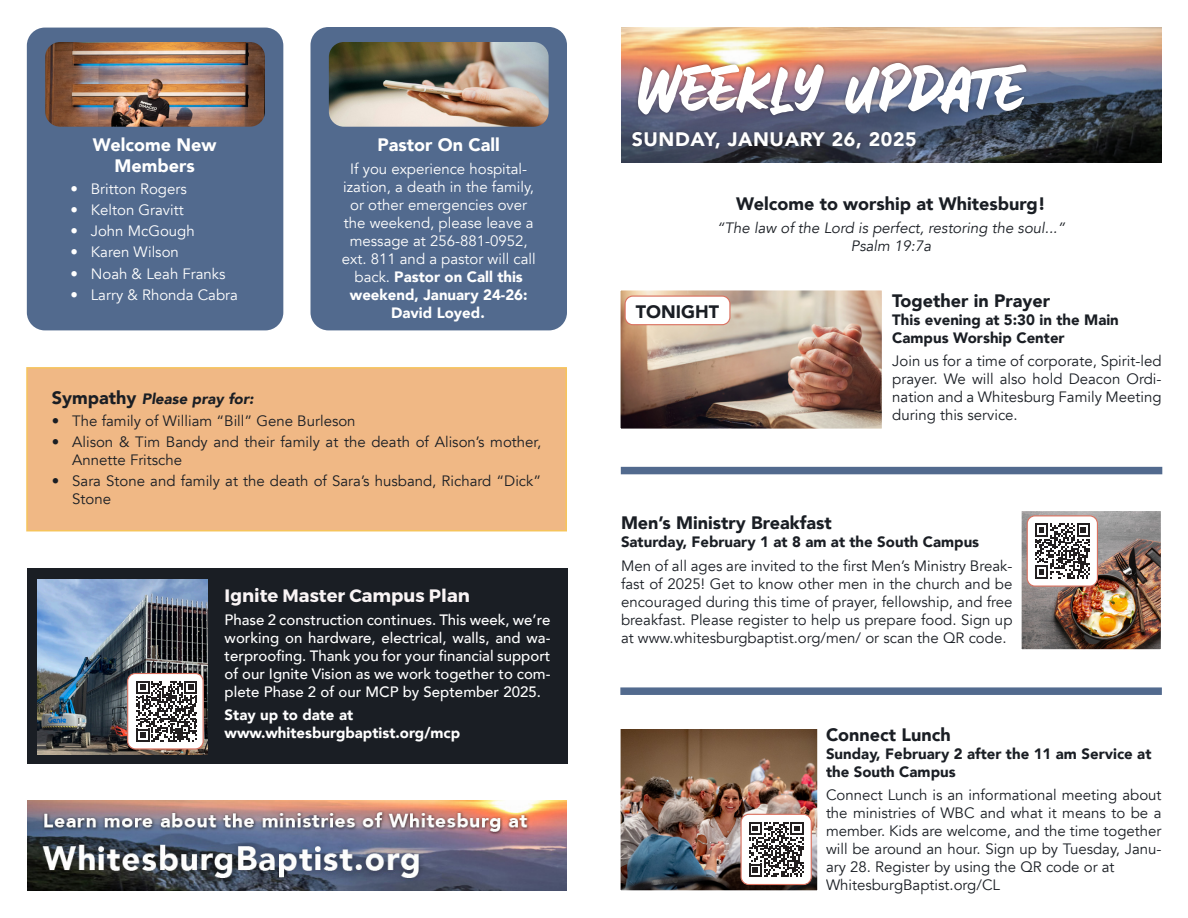
<style>
.page{position:relative;width:1188px;height:918px;background:#fff}
.page>*{position:absolute;margin:0;border:0;box-sizing:border-box;transform-origin:0 0}
.t1{font:60px "Awe Som E Jou Rne Y";color:#fff}
.t2{font:900 19.5px "Avenir";letter-spacing:.03em;color:#fff}
.Body_text{font:900 18px "Avenir";color:#1a1e24}
.t3{font:900 18px/21.6px "Avenir";color:#fff;text-align:center}
.t4{font:700 18px "Montserrat";color:#f9f4f5}
.Body_text-2{font:15px/18px "Avenir";color:#1a1e24;text-align:justify}
.Body_text-3{font:15px/18px "Avenir";color:#fff;text-align:center}
.Body_text-4{font:500 15px/18px "Avenir";color:#fff;text-align:justify}
.Body_text-5{font:900 15px/18px "Avenir";color:#1a1e24}
.Body_text-6{font:italic 15px "Avenir";color:#1a1e24}
.Body_text-7{font:900 15px "Avenir";color:#fff}
.t5{font:italic 900 15px "Avenir";color:#1a1e24}
.s1{font-weight:900}
.s2{font-style:normal;font-size:18px}
</style>
<div class="page">
<img style="left:622px;top:27px;width:540px;height:135px">
<div style="left:628px;top:128px;width:293px;height:24px;background:#231f20;opacity:.38"></div>
<div style="left:635px;top:59px;width:395px;height:60px;background:#231f20;opacity:.44"></div>
<div style="left:26px;top:367px;width:541px;height:164px;background:#f0b885;border:2px solid #f6c45c"></div>
<img style="left:27px;top:800px;width:540px;height:91px">
<img style="left:622px;top:729px;width:194px;height:160px">
<div style="left:612px;top:710px;width:214px;height:189px;border:9px solid #fff"></div>
<div style="left:741px;top:814px;width:70px;height:71px;background:#fff;border-radius:8px"></div>
<svg style="left:749px;top:822px;width:55px;height:55px"></svg>
<div style="left:741px;top:814px;width:71px;height:71px;border:1px solid #da705e;border-radius:8px"></div>
<img style="left:1022px;top:512px;width:138px;height:136px">
<div style="left:1012px;top:502px;width:158px;height:156px;border:9px solid #fff"></div>
<div style="left:1027px;top:516px;width:70px;height:70px;background:#fff;border-radius:8px"></div>
<svg style="left:1035px;top:523px;width:55px;height:56px"></svg>
<div style="left:1027px;top:515px;width:71px;height:72px;border:1px solid #da705e;border-radius:8px"></div>
<div style="left:621px;top:467px;width:541px;height:7px;background:#526a8e"></div>
<div style="left:620px;top:687px;width:542px;height:8px;background:#526a8e;border:2px solid #526a8e"></div>
<img style="left:621px;top:291px;width:260px;height:137px">
<div style="left:625px;top:296px;width:105px;height:29px;background:#fff;border-radius:8px"></div>
<div style="left:625px;top:296px;width:105px;height:29px;border:1px solid #da705f;border-radius:8px"></div>
<div style="left:27px;top:568px;width:541px;height:196px;background:#1a1e24"></div>
<img style="left:38px;top:580px;width:170px;height:174px">
<div style="left:128px;top:673px;width:75px;height:76px;background:#fff;border-radius:8px"></div>
<svg style="left:137px;top:681px;width:60px;height:61px"></svg>
<div style="left:127px;top:673px;width:77px;height:77px;border:1px solid #da705e;border-radius:8px"></div>
<div style="left:27px;top:28px;width:256px;height:302px;background:#526a8e;border-radius:18px"></div>
<div style="left:310px;top:27px;width:257px;height:303px;background:#526a8e;border-radius:18px"></div>
<img style="left:330px;top:43px;width:218px;height:83px">
<div style="left:323px;top:36px;width:232px;height:97px;border:6px solid #526a8e;border-radius:18px"></div>
<img style="left:46px;top:43px;width:218px;height:83px">
<div style="left:39px;top:36px;width:232px;height:97px;border:6px solid #526a8e;border-radius:18px"></div>
<img style="left:638px;top:64px;width:132px;height:50px">
<svg style="left:795px;top:64px;width:29px;height:47px"></svg>
<svg style="left:845px;top:63px;width:181px;height:51px;background:#616177"></svg>
<p class="t3" style="left:93px;top:133px;width:125px">Welcome New<br>Members</p>
<p class="Body_text-3" style="left:71px;top:180px;width:118px">• Britton Rogers</p>
<p class="Body_text-3" style="left:71px;top:201px;width:115px">• Kelton Gravitt</p>
<p class="Body_text-3" style="left:71px;top:222px;width:126px">• John McGough</p>
<p class="Body_text-3" style="left:71px;top:243px;width:110px">• Karen Wilson</p>
<p class="Body_text-3" style="left:71px;top:265px;width:157px">• Noah &amp; Leah Franks</p>
<p class="Body_text-3" style="left:71px;top:286px;width:169px">• Larry &amp; Rhonda Cabra</p>
<p class="t3" style="left:378px;top:133px;width:124px">Pastor On Call</p>
<p class="Body_text-3" style="left:342px;top:160px;width:195px">If you experience hospital&shy;ization, a death in the family, or other emergencies over the weekend, please leave a message at 256-881-0952, ext. 811 and a pastor will call back. <span class="s1">Pastor on Call this weekend, January 24-26:<br>David Loyed.</span></p>
<p class="t5" style="left:52px;top:387px;width:203px"><span class="s2">Sympathy</span> Please pray for:</p>
<p class="Body_text-2" style="left:52px;top:412px;width:305px">• The family of William “Bill” Gene Burleson</p>
<p class="Body_text-2" style="left:72px;top:433px;width:471px;text-indent:-20px">• Alison &amp; Tim Bandy and their family at the death of Alison’s mother,<br>Annette Fritsche</p>
<p class="Body_text-2" style="left:72px;top:472px;width:470px;text-indent:-20px">• Sara Stone and family at the death of Sara’s husband, Richard “Dick”<br>Stone</p>
<p class="t4" style="left:225px;top:584px;width:247px">Ignite Master Campus Plan</p>
<p class="Body_text-4" style="left:225px;top:610px;width:327px">Phase 2 construction continues. This week, we’re working on hardware, electrical, walls, and wa&shy;terproofing. Thank you for your financial support of our Ignite Vision as we work together to com&shy;plete Phase 2 of our MCP by September 2025.</p>
<p class="Body_text-7" style="left:225px;top:702px;width:130px">Stay up to date at</p>
<p class="Body_text-7" style="left:225px;top:720px;width:237px">www.whitesburgbaptist.org/mcp</p>
<p class="t1" style="left:771px;top:49px;width:23px">●</p>
<p class="t2" style="left:632px;top:123px;width:286px">SUNDAY, JANUARY 26, 2025</p>
<p class="Body_text" style="left:736px;top:188px;width:311px">Welcome to worship at Whitesburg!</p>
<p class="Body_text-6" style="left:717px;top:219px;width:350px">“The law of the Lord is perfect, restoring the soul...”</p>
<p class="Body_text-6" style="left:851px;top:237px;width:82px">Psalm 19:7a</p>
<p class="Body_text" style="left:636px;top:296px;width:85px">TONIGHT</p>
<p class="Body_text" style="left:892px;top:285px;width:159px">Together in Prayer</p>
<p class="Body_text-5" style="left:892px;top:310px;width:228px">This evening at 5:30 in the Main<br>Campus Worship Center</p>
<p class="Body_text-2" style="left:892px;top:353px;width:271px">Join us for a time of corporate, Spirit-led prayer. We will also hold Deacon Ordi&shy;nation and a Whitesburg Family Meeting during this service.</p>
<p class="Body_text" style="left:621px;top:508px;width:212px">Men’s Ministry Breakfast</p>
<p class="Body_text-5" style="left:621px;top:533px;width:360px">Saturday, February 1 at 8 am at the South Campus</p>
<p class="Body_text-2" style="left:621px;top:557px;width:393px">Men of all ages are invited to the first Men’s Ministry Break&shy;fast of 2025! Get to know other men in the church and be encouraged during this time of prayer, fellowship, and free breakfast. Please register to help us prepare food. Sign up at www.whitesburgbaptist.org/men/ or scan the QR code.</p>
<p class="Body_text" style="left:826px;top:719px;width:126px">Connect Lunch</p>
<p class="Body_text-5" style="left:826px;top:744px;width:327px">Sunday, February 2 after the 11 am Service at the South Campus</p>
<p class="Body_text-2" style="left:826px;top:786px;width:337px">Connect Lunch is an informational meeting about the ministries of WBC and what it means to be a member. Kids are welcome, and the time together will be around an hour. Sign up by Tuesday, Janu&shy;ary 28. Register by using the QR code or at</p>
<p class="Body_text-2" style="left:826px;top:876px;width:176px">WhitesburgBaptist.org/CL</p>
</div>
